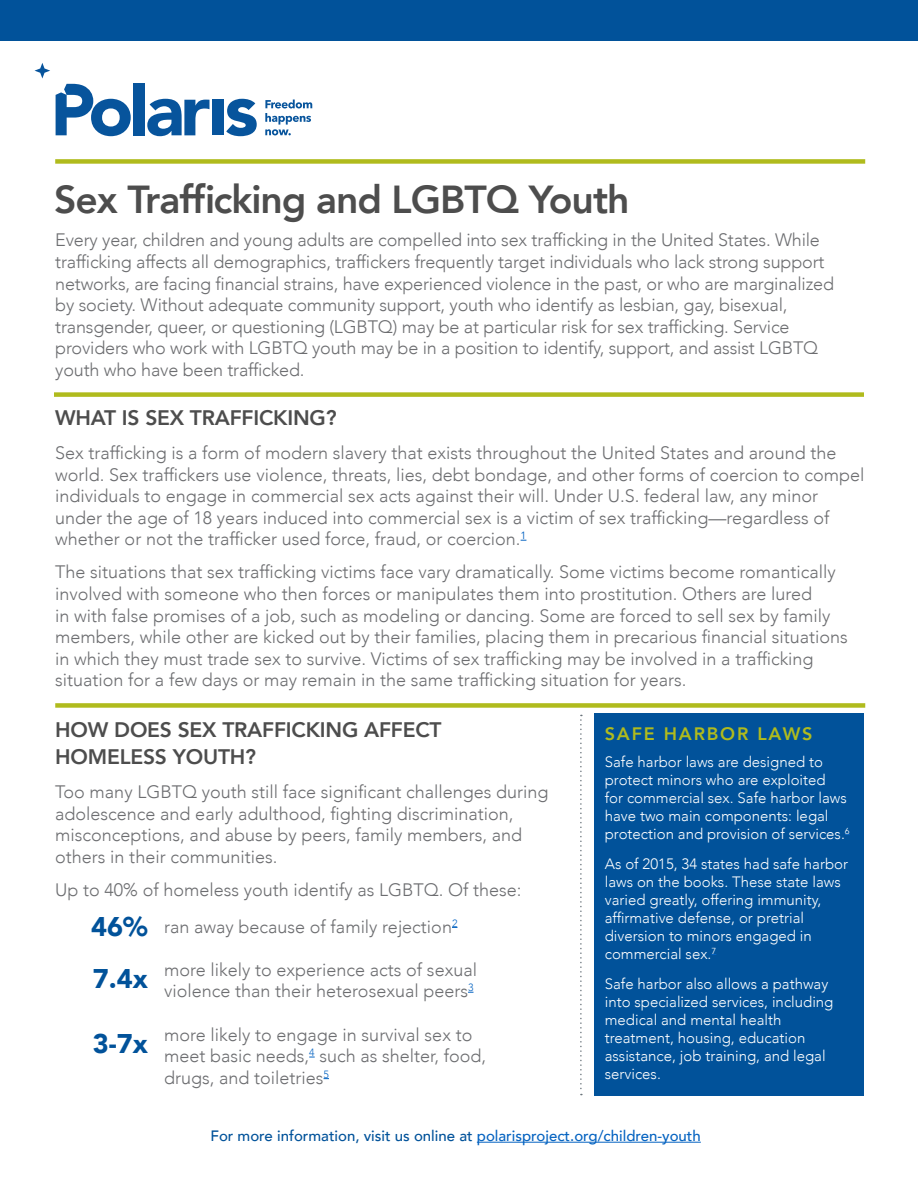
<style>
.page{position:relative;width:918px;height:1188px;background:#fff}
.page>*{position:absolute;margin:0;border:0;box-sizing:border-box;transform-origin:0 0}
.Head_1{font:800 39px "Avenir";letter-spacing:-.025em;color:#4d4d4d}
.Body{font:900 27px "Avenir";color:#01529a}
.Default{font:800 21px/27px "Avenir";letter-spacing:-.01em;color:#4d4d4d}
.Body-2{font:300 18px/21.6px "Avenir";color:#6c6d70}
.Head_4{font:800 18px "Avenir";letter-spacing:.1em;color:#b0bb1d}
.Body_copy{font:300 15px/18px "Avenir";color:#fff}
.t1{font:500 15px "Avenir";color:#01529a}
.s1{color:#0563c1}
</style>
<div class="page">
<div style="left:133px;top:83px;width:11px;height:52px;background:#07549c"></div>
<svg style="left:147px;top:99px;width:63px;height:37px"></svg>
<div style="left:212px;top:100px;width:11px;height:35px;background:#07549c"></div>
<svg style="left:226px;top:99px;width:31px;height:37px"></svg>
<svg style="left:35px;top:63px;width:15px;height:16px"></svg>
<svg style="left:56px;top:84px;width:75px;height:52px"></svg>
<svg style="left:265px;top:100px;width:47px;height:35px"></svg>
<div style="left:55px;top:159px;width:810px;height:5px;background:#b0bb1d"></div>
<div style="left:54px;top:392px;width:810px;height:5px;background:#b0bb1d"></div>
<div style="left:55px;top:703px;width:810px;height:5px;background:#b0bb1d"></div>
<div style="left:0;top:0;width:918px;height:40px;background:#01529a"></div>
<div style="left:594px;top:713px;width:270px;height:382px;background:#01529a"></div>
<hr style="left:477px;top:1142px;width:224px;height:1px;background:#0563c1">
<svg style="left:580px;top:715px;width:2px;height:380px"></svg>
<p class="Head_1" style="left:54px;top:169px;width:577px">Sex Trafficking and LGBTQ Youth</p>
<p class="Body-2" style="left:55px;top:229px;width:780px">Every year, children and young adults are compelled into sex trafficking in the United States. While trafficking affects all demographics, traffickers frequently target individuals who lack strong support networks, are facing financial strains, have experienced violence in the past, or who are marginalized by society. Without adequate community support, youth who identify as lesbian, gay, bisexual, transgender, queer, or questioning (LGBTQ) may be at particular risk for sex trafficking. Service providers who work with LGBTQ youth may be in a position to identify, support, and assist LGBTQ youth who have been trafficked.</p>
<p class="Default" style="left:55px;top:405px;width:283px">WHAT IS SEX TRAFFICKING?</p>
<p class="Body-2" style="left:55px;top:442px;width:811px">Sex trafficking is a form of modern slavery that exists throughout the United States and around the world. Sex traffickers use violence, threats, lies, debt bondage, and other forms of coercion to compel individuals to engage in commercial sex acts against their will. Under U.S. federal law, any minor under the age of 18 years induced into commercial sex is a victim of sex trafficking—regardless of whether or not the trafficker used force, fraud, or coercion.<sup>1</sup></p>
<p class="Body-2" style="left:55px;top:561px;width:794px">The situations that sex trafficking victims face vary dramatically. Some victims become romantically involved with someone who then forces or manipulates them into prostitution. Others are lured<br>in with false promises of a job, such as modeling or dancing. Some are forced to sell sex by family members, while other are kicked out by their families, placing them in precarious financial situations in which they must trade sex to survive. Victims of sex trafficking may be involved in a trafficking situation for a few days or may remain in the same trafficking situation for years.</p>
<p class="Default" style="left:55px;top:717px;width:388px">HOW DOES SEX TRAFFICKING AFFECT<br>HOMELESS YOUTH?</p>
<p class="Body-2" style="left:55px;top:781px;width:495px">Too many LGBTQ youth still face significant challenges during adolescence and early adulthood, fighting discrimination, misconceptions, and abuse by peers, family members, and others in their communities.</p>
<p class="Body-2" style="left:55px;top:879px;width:468px">Up to 40% of homeless youth identify as LGBTQ. Of these:</p>
<p class="Head_4" style="left:605px;top:720px;width:209px">SAFE HARBOR LAWS</p>
<p class="Body_copy" style="left:605px;top:753px;width:247px">Safe harbor laws are designed to protect minors who are exploited<br>for commercial sex. Safe harbor laws have two main components: legal protection and provision of services.<sup>6</sup></p>
<p class="Body_copy" style="left:605px;top:855px;width:245px">As of 2015, 34 states had safe harbor laws on the books. These state laws varied greatly, offering immunity, affirmative defense, or pretrial diversion to minors engaged in commercial sex.<sup>7</sup></p>
<p class="Body_copy" style="left:605px;top:975px;width:230px">Safe harbor also allows a pathway into specialized services, including medical and mental health treatment, housing, education assistance, job training, and legal services.</p>
<p class="Body" style="left:91px;top:903px;width:58px">46%</p>
<p class="Body-2" style="left:164px;top:916px;width:295px">ran away because of family rejection<sup>2</sup></p>
<p class="Body-2" style="left:164px;top:959px;width:314px">more likely to experience acts of sexual violence than their heterosexual peers<sup>3</sup></p>
<p class="Body-2" style="left:164px;top:1024px;width:324px">more likely to engage in survival sex to meet basic needs,<sup>4</sup> such as shelter, food, drugs, and toiletries<sup>5</sup></p>
<p class="Body" style="left:93px;top:956px;width:56px">7.4x</p>
<p class="Body" style="left:93px;top:1020px;width:56px">3-7x</p>
<p class="t1" style="left:210px;top:1123px;width:492px">For more information, visit us online at <span class="s1">polarisproject.org/children-youth</span></p>
</div>
